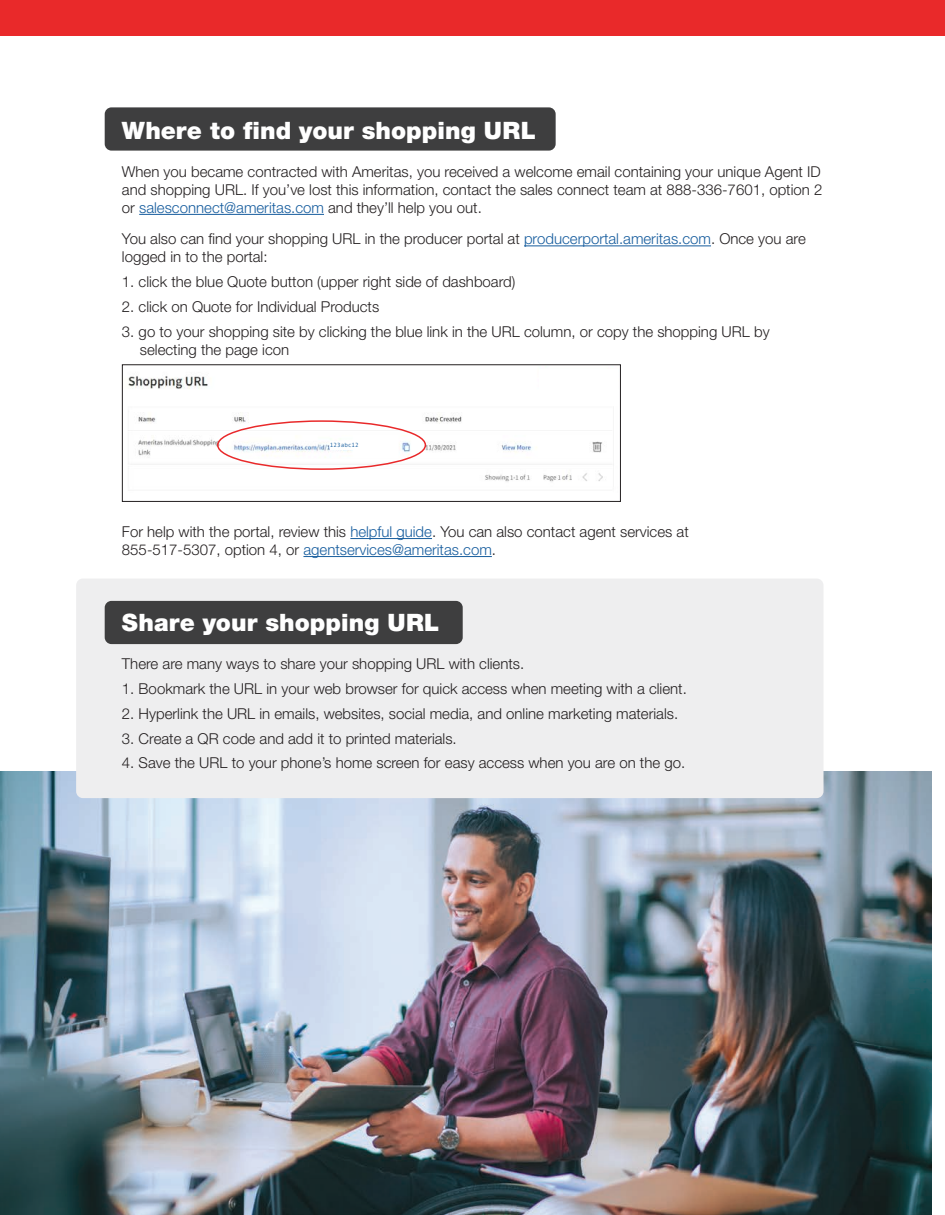
<style>
.page{position:relative;width:945px;height:1215px;background:#fff}
.page>*{position:absolute;margin:0;border:0;box-sizing:border-box;transform-origin:0 0}
.t1{font:900 24px "Helvetica Neue LT Std";letter-spacing:.005em;color:#fff}
.t2{font:300 15px/18px "Helvetica Neue LT Std";color:#231f20}
.blk_disclosure{font:6px "Andale Mono";letter-spacing:.005em;color:#175d9e}
.s1{color:#175d9e}
</style>
<div class="page">
<img style="left:0;top:771px;width:931px;height:444px">
<div style="left:76px;top:579px;width:747px;height:219px;background:#eeeeef;border-radius:7px"></div>
<div style="left:105px;top:601px;width:358px;height:43px;background:#3e3e3f;border-radius:7px"></div>
<div style="left:105px;top:107px;width:451px;height:44px;background:#3e3e3f;border-radius:7px"></div>
<hr style="left:139px;top:214px;width:185px;height:1px;background:#175d9e">
<hr style="left:524px;top:246px;width:187px;height:1px;background:#175d9e">
<hr style="left:350px;top:538px;width:82px;height:1px;background:#175d9e">
<hr style="left:303px;top:556px;width:189px;height:1px;background:#175d9e">
<img style="left:128px;top:376px;width:486px;height:106px">
<div style="left:122px;top:364px;width:499px;height:138px;border:1px solid #231f20"></div>
<div style="left:539px;top:369px;width:79px;height:27px;background:#fff"></div>
<div style="left:217px;top:420px;width:209px;height:50px;border:2px solid #e9292a;border-radius:50%"></div>
<div style="left:330px;top:441px;width:40px;height:8px;background:#fff"></div>
<div style="left:0;top:0;width:945px;height:36px;background:#e9292a"></div>
<p class="t1" style="left:122px;top:116px;width:415px">Where to find your shopping URL</p>
<p class="t2" style="left:122px;top:162px;width:702px;text-align:justify">When you became contracted with Ameritas, you received a welcome email containing your unique Agent ID and shopping URL. If you’ve lost this information, contact the sales connect team at 888-336-7601, option 2 or <span class="s1">salesconnect@ameritas.com</span> and they’ll help you out.</p>
<p class="t2" style="left:122px;top:230px;width:685px">You also can find your shopping URL in the producer portal at <span class="s1">producerportal.ameritas.com</span>. Once you are logged in to the portal:</p>
<p class="t2" style="left:122px;top:272px;width:395px">1. click the blue Quote button (upper right side of dashboard)</p>
<p class="t2" style="left:122px;top:297px;width:259px">2. click on Quote for Individual Products</p>
<p class="t2" style="left:140px;top:322px;width:631px;text-indent:-18px">3. go to your shopping site by clicking the blue link in the URL column, or copy the shopping URL by selecting the page icon</p>
<p class="blk_disclosure" style="left:330px;top:441px;width:31px">123abc12</p>
<p class="t2" style="left:122px;top:522px;width:568px">For help with the portal, review this <span class="s1">helpful guide</span>. You can also contact agent services at<br>855-517-5307, option 4, or <span class="s1">agentservices@ameritas.com</span>.</p>
<p class="t1" style="left:122px;top:608px;width:319px">Share your shopping URL</p>
<p class="t2" style="left:122px;top:655px;width:404px">There are many ways to share your shopping URL with clients.</p>
<p class="t2" style="left:122px;top:679px;width:566px">1. Bookmark the URL in your web browser for quick access when meeting with a client.</p>
<p class="t2" style="left:122px;top:704px;width:558px">2. Hyperlink the URL in emails, websites, social media, and online marketing materials.</p>
<p class="t2" style="left:122px;top:729px;width:336px">3. Create a QR code and add it to printed materials.</p>
<p class="t2" style="left:122px;top:754px;width:565px">4. Save the URL to your phone’s home screen for easy access when you are on the go.</p>
</div>
